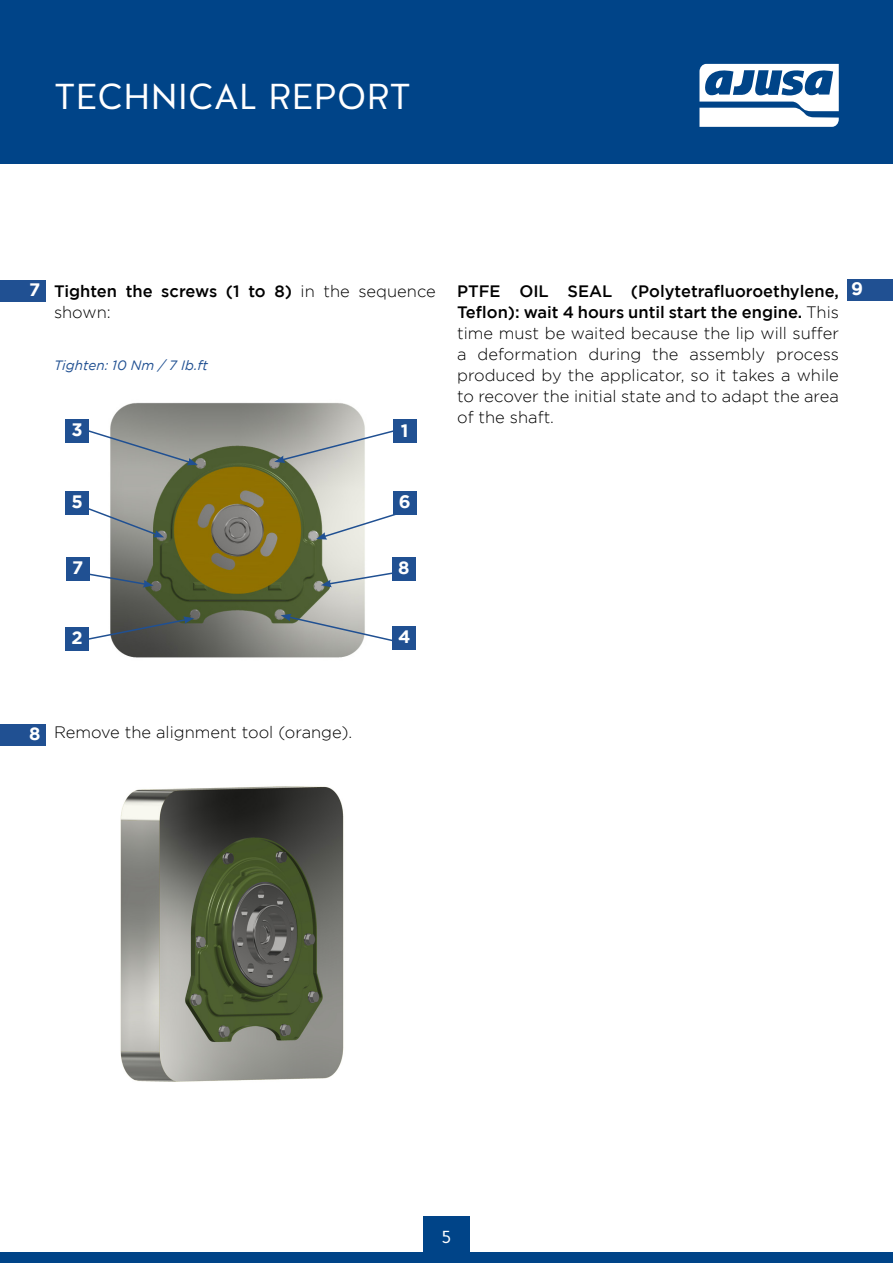
<style>
.page{position:relative;width:893px;height:1263px;background:#fff}
.page>*{position:absolute;margin:0;border:0;box-sizing:border-box;transform-origin:0 0}
.t1{font:36px "Halis GR";color:#fff}
.t2{font:700 18px "Gotham";color:#fff}
.t3{font:18px "Halis GR";color:#fff}
.t4{font:300 16.5px/21px "Gotham";color:#000;text-align:justify}
.t5{font:500 16.5px/21px "Gotham";color:#000}
.t6{font:italic 13.5px "Gotham";color:#205092}
.s1{font-weight:300}
.s2{font-weight:500}
</style>
<div class="page">
<div style="left:0;top:0;width:893px;height:163px;background:#048"></div>
<svg style="left:699px;top:64px;width:140px;height:63px"></svg>
<div style="left:0;top:1252px;width:893px;height:11px;background:#048"></div>
<div style="left:423px;top:1216px;width:47px;height:46px;background:#048"></div>
<img style="left:68px;top:402px;width:297px;height:256px">
<div style="left:0;top:280px;width:45px;height:21px;background:#205092"></div>
<div style="left:0;top:724px;width:45px;height:21px;background:#205092"></div>
<div style="left:848px;top:279px;width:45px;height:22px;background:#205092"></div>
<div style="left:65px;top:419px;width:24px;height:24px;background:#205092"></div>
<div style="left:65px;top:627px;width:24px;height:23px;background:#205092"></div>
<div style="left:65px;top:491px;width:24px;height:24px;background:#205092"></div>
<div style="left:393px;top:419px;width:24px;height:24px;background:#205092"></div>
<div style="left:392px;top:557px;width:24px;height:24px;background:#205092"></div>
<div style="left:66px;top:557px;width:24px;height:24px;background:#205092"></div>
<div style="left:393px;top:491px;width:23px;height:24px;background:#205092"></div>
<div style="left:392px;top:626px;width:24px;height:24px;background:#205092"></div>
<svg style="left:86px;top:429px;width:112px;height:36px"></svg>
<svg style="left:274px;top:428px;width:119px;height:35px"></svg>
<svg style="left:83px;top:506px;width:81px;height:31px"></svg>
<svg style="left:83px;top:616px;width:111px;height:25px"></svg>
<svg style="left:88px;top:573px;width:66px;height:14px"></svg>
<svg style="left:316px;top:511px;width:80px;height:29px"></svg>
<svg style="left:321px;top:571px;width:71px;height:16px"></svg>
<svg style="left:281px;top:614px;width:111px;height:29px"></svg>
<img style="left:120px;top:786px;width:224px;height:296px">
<h1 class="t1" style="left:54px;top:73px;width:358px">TECHNICAL REPORT</h1>
<p class="t2" style="left:29px;top:279px;width:13px">7</p>
<p class="t5" style="left:54px;top:280px;width:383px">Tighten the screws (1 to 8) <span class="s1">in the sequence shown:</span></p>
<p class="t6" style="left:54px;top:358px;width:155px">Tighten: 10 Nm / 7 Ib.ft</p>
<p class="t2" style="left:71px;top:419px;width:13px">3</p>
<p class="t2" style="left:401px;top:420px;width:9px">1</p>
<p class="t4" style="left:457px;top:280px;width:383px"><span class="s2">PTFE OIL SEAL (Polytetrafluoroethylene, Teflon): wait 4 hours until start the engine.</span> This time must be waited because the lip will suffer a deformation during the assembly process produced by the applicator, so it takes a while to recover the initial state and to adapt the area of the shaft.</p>
<p class="t2" style="left:851px;top:278px;width:13px">9</p>
<p class="t2" style="left:71px;top:491px;width:13px">5</p>
<p class="t2" style="left:399px;top:491px;width:13px">6</p>
<p class="t2" style="left:72px;top:557px;width:13px">7</p>
<p class="t2" style="left:398px;top:557px;width:13px">8</p>
<p class="t2" style="left:71px;top:627px;width:13px">2</p>
<p class="t2" style="left:398px;top:626px;width:14px">4</p>
<p class="t2" style="left:29px;top:723px;width:13px">8</p>
<p class="t4" style="left:54px;top:721px;width:300px">Remove the alignment tool (orange).</p>
<p class="t3" style="left:442px;top:1225px;width:11px">5</p>
</div>
